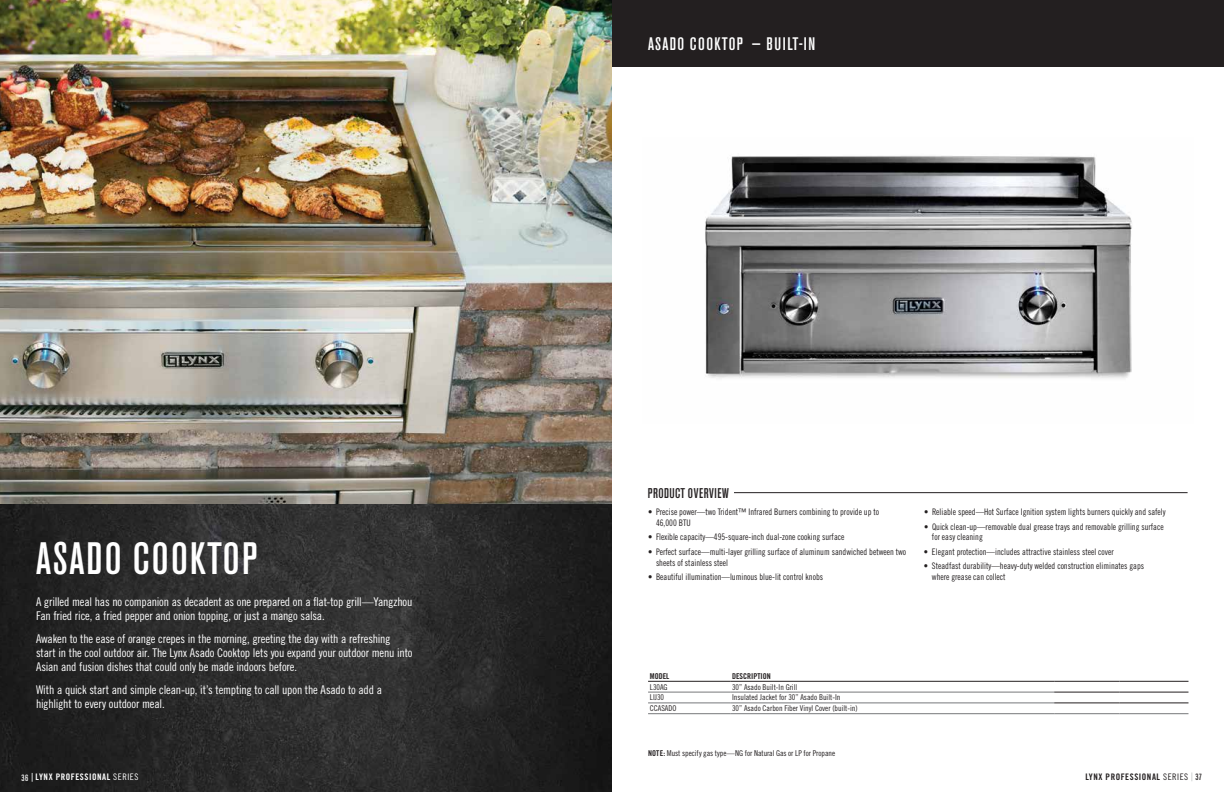
<style>
.page{position:relative;width:1224px;height:792px;background:#fff}
.page>*{position:absolute;margin:0;border:0;box-sizing:border-box;transform-origin:0 0}
.t1{font:500 condensed 45px "Akzidenz Grotesk BE";letter-spacing:.045em;color:#fff}
.t2{font:500 condensed 18px "Akzidenz Grotesk BE";letter-spacing:.08em;color:#fff}
.t3{font:500 condensed 14px "Akzidenz Grotesk BE";letter-spacing:.04em;color:#231f20}
.t4{font:12px/14px "Trade Gothic LT Std Cn 18";letter-spacing:-.015em;color:#fff}
.t5{font:9px/10.8px "Trade Gothic LT Std Cn 18";color:#231f20;scale:.95 1}
.t6{font:9px "Trade Gothic LT Std Bd Cn 20";letter-spacing:.06em;color:#231f20}
.t7{font:9px "Trade Gothic LT Std Bd Cn 20";letter-spacing:.06em;color:#fff}
.t8{font:8px "Trade Gothic LT Std Cn 18";color:#231f20}
.t9{font:8px "Trade Gothic LT Std Bd Cn 20";color:#231f20}
.s1{font-family:"Akzidenz Grotesk BE";font-weight:500;font-stretch:condensed}
.s2{font-family:"Trade Gothic LT Std Cn 18"}
.s3{font-family:"Trade Gothic LT Std Bd Cn 20"}
</style>
<div class="page">
<img style="left:705px;top:155px;width:427px;height:224px">
<img style="left:0;top:0;width:612px;height:792px">
<div style="left:612px;top:0;width:612px;height:66px;background:#231f20"></div>
<hr style="left:734px;top:492px;width:454px;height:1px;background:#231f20">
<hr style="left:648px;top:692px;width:82px;height:1px;background:#77787b">
<hr style="left:730px;top:692px;width:324px;height:1px;background:#77787b">
<hr style="left:648px;top:703px;width:82px;height:1px;background:#77787b">
<hr style="left:730px;top:703px;width:324px;height:1px;background:#77787b">
<hr style="left:648px;top:713px;width:82px;height:1px;background:#77787b">
<hr style="left:730px;top:713px;width:324px;height:1px;background:#77787b">
<hr style="left:1054px;top:713px;width:65px;height:1px;background:#77787b">
<hr style="left:1119px;top:713px;width:69px;height:1px;background:#77787b">
<hr style="left:648px;top:681px;width:82px;height:1px;background:#231f20">
<hr style="left:730px;top:681px;width:324px;height:1px;background:#231f20">
<hr style="left:1054px;top:681px;width:65px;height:1px;background:#231f20">
<hr style="left:1054px;top:692px;width:65px;height:1px;background:#231f20">
<hr style="left:1054px;top:703px;width:65px;height:1px;background:#231f20">
<hr style="left:1119px;top:681px;width:69px;height:1px;background:#231f20">
<hr style="left:1119px;top:692px;width:69px;height:1px;background:#231f20">
<hr style="left:1119px;top:703px;width:69px;height:1px;background:#231f20">
<h1 class="t1" style="left:36px;top:533px;width:223px">ASADO COOKTOP</h1>
<h3 class="t4" style="left:36px;top:595px;width:378px">A grilled meal has no companion as decadent as one prepared on a flat-top grill—Yangzhou<br>Fan fried rice, a fried pepper and onion topping, or just a mango salsa.</h3>
<p class="t4" style="left:36px;top:632px;width:378px">Awaken to the ease of orange crepes in the morning, greeting the day with a refreshing start in the cool outdoor air. The Lynx Asado Cooktop lets you expand your outdoor menu into<br>Asian and fusion dishes that could only be made indoors before.</p>
<h3 class="t4" style="left:36px;top:683px;width:348px">With a quick start and simple clean-up, it’s tempting to call upon the Asado to add a highlight to every outdoor meal.</h3>
<p class="t7" style="left:21px;top:772px;width:119px"><span class="s1">36</span> LYNX PROFESSIONAL <span class="s2">SERIES</span></p>
<h2 class="t2" style="left:648px;top:33px;width:169px">ASADO COOKTOP — BUILT-IN</h2>
<h3 class="t3" style="left:648px;top:485px;width:83px">PRODUCT OVERVIEW</h3>
<p class="t5" style="left:656px;top:506px;width:236px;text-indent:-8px">• Precise power—two Trident™ Infrared Burners combining to provide up to<br>46,000 BTU</p>
<p class="t5" style="left:648px;top:532px;width:208px">• Flexible capacity—495-square-inch dual-zone cooking surface</p>
<p class="t5" style="left:656px;top:546px;width:265px;text-indent:-8px">• Perfect surface—multi-layer grilling surface of aluminum sandwiched between two sheets of stainless steel</p>
<p class="t5" style="left:648px;top:571px;width:186px">• Beautiful illumination—luminous blue-lit control knobs</p>
<p class="t5" style="left:924px;top:506px;width:256px">• Reliable speed—Hot Surface Ignition system lights burners quickly and safely</p>
<p class="t5" style="left:932px;top:521px;width:245px;text-indent:-8px">• Quick clean-up—removable dual grease trays and removable grilling surface for easy cleaning</p>
<p class="t5" style="left:924px;top:546px;width:201px">• Elegant protection—includes attractive stainless steel cover</p>
<p class="t5" style="left:932px;top:560px;width:225px;text-indent:-8px">• Steadfast durability—heavy-duty welded construction eliminates gaps where grease can collect</p>
<p class="t9" style="left:650px;top:671px;width:21px">MODEL</p>
<p class="t9" style="left:732px;top:671px;width:40px">DESCRIPTION</p>
<p class="t8" style="left:650px;top:682px;width:19px">L30AG</p>
<p class="t8" style="left:732px;top:682px;width:67px">30” Asado Built-In Grill</p>
<p class="t8" style="left:650px;top:693px;width:16px">LIJ30</p>
<p class="t8" style="left:732px;top:693px;width:110px">Insulated Jacket for 30” Asado Built-In</p>
<p class="t8" style="left:650px;top:704px;width:28px">CCASADO</p>
<p class="t8" style="left:732px;top:704px;width:127px">30” Asado Carbon Fiber Vinyl Cover (built-in)</p>
<p class="t8" style="left:648px;top:748px;width:189px"><span class="s3">NOTE:</span> Must specify gas type—NG for Natural Gas or LP for Propane</p>
<p class="t6" style="left:1085px;top:771px;width:118px">LYNX PROFESSIONAL <span class="s2">SERIES</span> <span class="s1">37</span></p>
</div>
